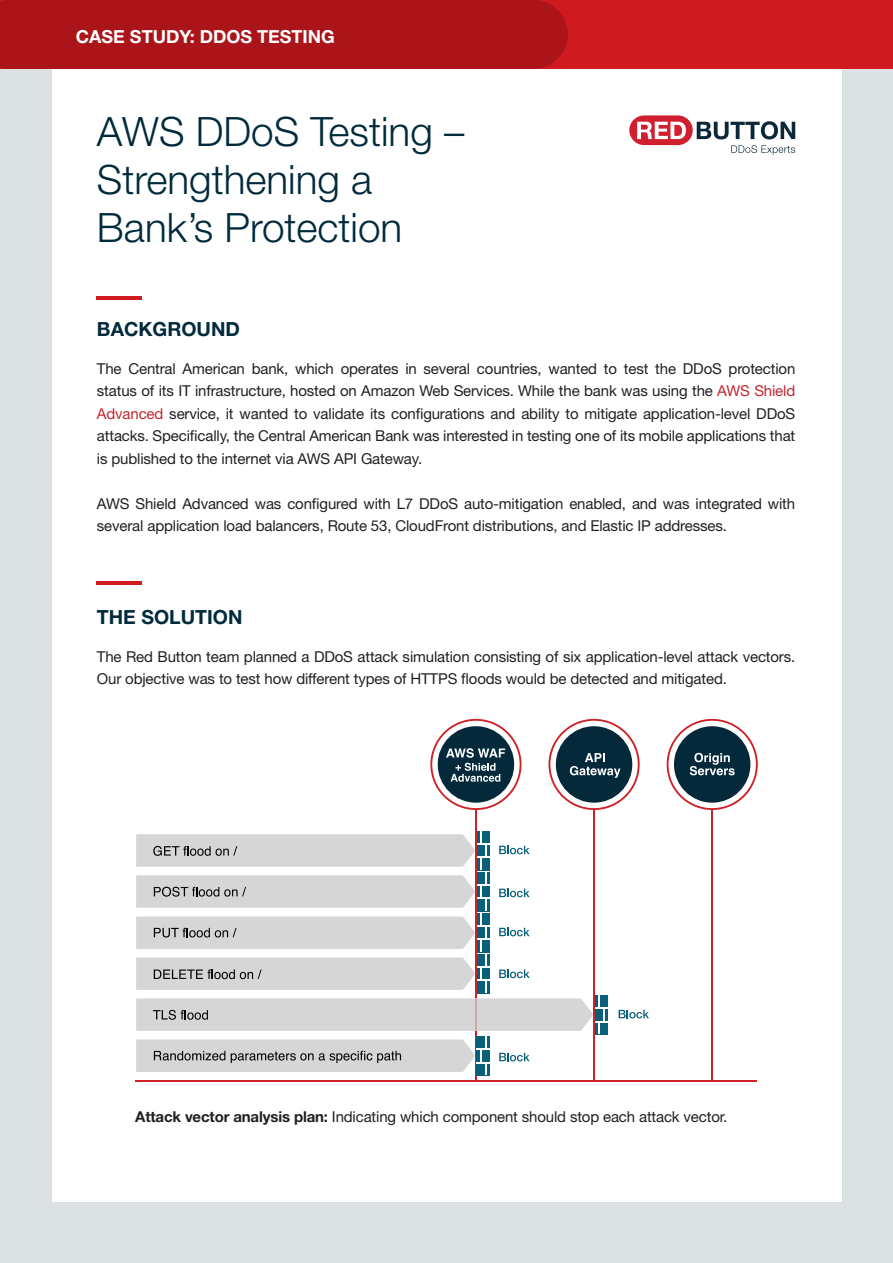
<style>
.page{position:relative;width:893px;height:1263px;background:#dce1e3}
.page>*{position:absolute;margin:0;border:0;box-sizing:border-box;transform-origin:0 0}
.t1{font:300 40.5px/48px "Helvetica Neue LT Std";color:#002b3c}
.t2{font:700 19.5px "Helvetica Neue LT Std";color:#002b3c}
.t3{font:700 18px "Helvetica Neue LT Std";color:#fff}
.t4{font:15px/22.5px "Helvetica Neue LT Std";letter-spacing:-.01em;color:#231f20}
.s1{color:#c2262e}
.s2{font-weight:700}
</style>
<div class="page">
<div style="left:52px;top:0;width:789px;height:1201px;background:#fff"></div>
<div style="left:0;top:0;width:893px;height:69px;background:#cf1a20"></div>
<div style="left:0;top:0;width:568px;height:69px;background:#ab151a"></div>
<hr style="left:97px;top:297px;width:45px;height:3px;background:#cf1a20">
<hr style="left:97px;top:582px;width:45px;height:3px;background:#cf1a20">
<div style="left:629px;top:115px;width:64px;height:30px;background:#d0202f;border-radius:15px"></div>
<svg style="left:637px;top:122px;width:49px;height:17px"></svg>
<svg style="left:697px;top:121px;width:98px;height:18px"></svg>
<svg style="left:731px;top:145px;width:64px;height:10px"></svg>
<svg style="left:430px;top:719px;width:91px;height:91px"></svg>
<hr style="left:711px;top:809px;width:2px;height:271px;background:#cf2126">
<hr style="left:135px;top:1079px;width:622px;height:2px;background:#cf2126">
<hr style="left:475px;top:809px;width:2px;height:271px;background:#cf2126">
<svg style="left:619px;top:1010px;width:30px;height:8px"></svg>
<svg style="left:136px;top:831px;width:472px;height:244px"></svg>
<svg style="left:548px;top:719px;width:92px;height:91px"></svg>
<svg style="left:667px;top:719px;width:91px;height:91px"></svg>
<hr style="left:593px;top:809px;width:2px;height:271px;background:#cf2126">
<p class="t3" style="left:76px;top:25px;width:260px">CASE STUDY: DDOS TESTING</p>
<p class="t1" style="left:97px;top:107px;width:369px">AWS DDoS Testing –<br>Strengthening a<br>Bank’s Protection</p>
<p class="t2" style="left:97px;top:317px;width:145px">BACKGROUND</p>
<p class="t4" style="left:97px;top:357px;width:700px;text-align:justify">The Central American bank, which operates in several countries, wanted to test the DDoS protection status of its IT infrastructure, hosted on Amazon Web Services. While the bank was using the <span class="s1">AWS Shield Advanced</span> service, it wanted to validate its configurations and ability to mitigate application-level DDoS attacks. Specifically, the Central American Bank was interested in testing one of its mobile applications that is published to the internet via AWS API Gateway.</p>
<p class="t4" style="left:97px;top:492px;width:700px">AWS Shield Advanced was configured with L7 DDoS auto-mitigation enabled, and was integrated with several application load balancers, Route 53, CloudFront distributions, and Elastic IP addresses.</p>
<p class="t2" style="left:97px;top:605px;width:147px">THE SOLUTION</p>
<p class="t4" style="left:97px;top:645px;width:700px">The Red Button team planned a DDoS attack simulation consisting of six application-level attack vectors.<br>Our objective was to test how different types of HTTPS floods would be detected and mitigated.</p>
<p class="t4" style="left:135px;top:1105px;width:594px"><span class="s2">Attack vector analysis plan:</span> Indicating which component should stop each attack vector.</p>
</div>
